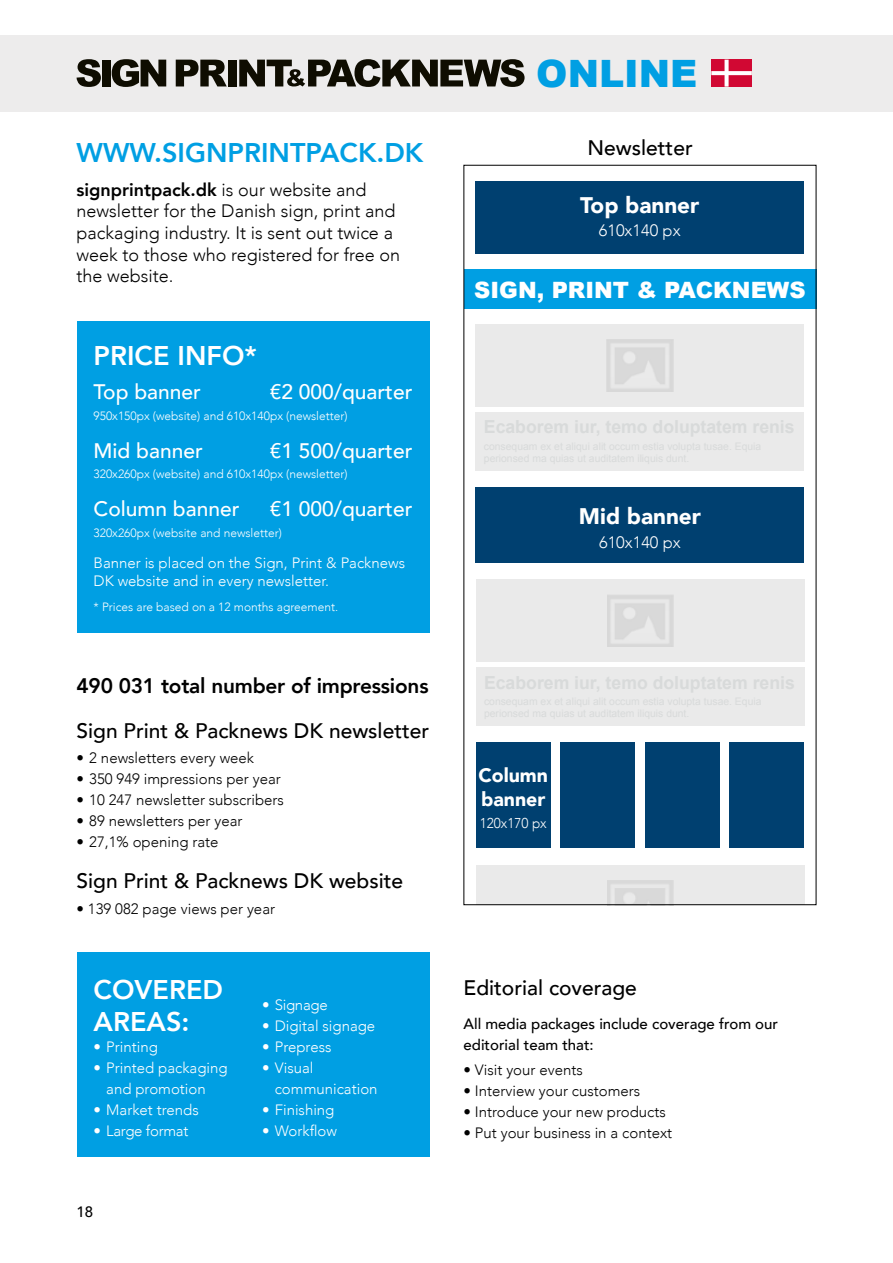
<style>
.page{position:relative;width:893px;height:1263px;background:#fff}
.page>*{position:absolute;margin:0;border:0;box-sizing:border-box;transform-origin:0 0}
.t1{font:900 37.65px "Arial";color:#009fe3}
.t2{font:800 27px/32.4px "Avenir";color:#fff}
.t3{font:800 27px "Avenir";color:#009fe3}
.t4{font:900 22.5px "Arial";color:#fff}
.t5{font:900 22.5px "Avenir";color:#fff}
.t6{font:500 21px "Avenir";color:#000}
.t7{font:500 21px "Avenir";color:#fff}
.t8{font:800 21px "Avenir";letter-spacing:-.01em;color:#000}
.t9{font:900 19.5px/23.4px "Avenir";color:#fff}
.t10{font:300 18px/21.6px "Avenir";color:#000}
.t11{font:300 16.5px "Avenir";color:#fff}
.t12{font:300 15px "Avenir";color:#000}
.t13{font:300 15px/21px "Avenir";color:#fff}
.t14{font:500 15px/21px "Avenir";color:#000}
.t15{font:300 15px "Avenir";letter-spacing:-.02em;color:#fff}
.t16{font:300 14.25px "Avenir";color:#fff;scale:.95 1}
.t17{font:300 12px "Avenir";color:#fff}
.s1{font-weight:800}
</style>
<div class="page">
<div style="left:77px;top:321px;width:352px;height:312px;background:#009fe3"></div>
<div style="left:77px;top:952px;width:352px;height:205px;background:#009fe3"></div>
<div style="left:476px;top:865px;width:328px;height:40px;background:#eaeaea"></div>
<div style="left:476px;top:742px;width:75px;height:106px;background:#004070"></div>
<div style="left:560px;top:742px;width:75px;height:106px;background:#004070"></div>
<div style="left:645px;top:742px;width:75px;height:106px;background:#004070"></div>
<div style="left:730px;top:742px;width:74px;height:106px;background:#004070"></div>
<div style="left:476px;top:667px;width:328px;height:58px;background:#eaeaea"></div>
<div style="left:476px;top:580px;width:328px;height:82px;background:#eaeaea"></div>
<div style="left:464px;top:269px;width:352px;height:39px;background:#009fe3"></div>
<div style="left:476px;top:181px;width:328px;height:73px;background:#004070"></div>
<div style="left:476px;top:487px;width:328px;height:76px;background:#004070"></div>
<div style="left:476px;top:412px;width:328px;height:58px;background:#eaeaea"></div>
<div style="left:476px;top:324px;width:328px;height:82px;background:#eaeaea"></div>
<div style="left:0;top:35px;width:893px;height:76px;background:#edecec"></div>
<svg style="left:711px;top:60px;width:41px;height:27px"></svg>
<svg style="left:77px;top:59px;width:24px;height:28px"></svg>
<div style="left:102px;top:60px;width:8px;height:26px;background:#0f0d01"></div>
<svg style="left:112px;top:59px;width:54px;height:28px"></svg>
<svg style="left:176px;top:60px;width:51px;height:26px"></svg>
<div style="left:228px;top:60px;width:9px;height:26px;background:#0f0d01"></div>
<svg style="left:239px;top:59px;width:286px;height:28px"></svg>
<h2 class="t3" style="left:77px;top:131px;width:348px">WWW.SIGNPRINTPACK.DK</h2>
<p class="t10" style="left:77px;top:179px;width:325px"><span class="s1">signprintpack.dk</span> is our website and newsletter for the Danish sign, print and packaging industry. It is sent out twice a week to those who registered for free on the website.</p>
<h2 class="t2" style="left:94px;top:340px;width:165px">PRICE INFO*</h2>
<h3 class="t7" style="left:94px;top:374px;width:109px">Top banner</h3>
<h3 class="t7" style="left:270px;top:374px;width:144px">€2 000/quarter</h3>
<p class="t17" style="left:94px;top:408px;width:256px">950x150px (website) and 610x140px (newsletter)</p>
<h3 class="t7" style="left:94px;top:432px;width:111px">Mid banner</h3>
<h3 class="t7" style="left:270px;top:432px;width:144px">€1 500/quarter</h3>
<p class="t17" style="left:94px;top:467px;width:256px">320x260px (website) and 610x140px (newsletter)</p>
<h3 class="t7" style="left:94px;top:491px;width:147px">Column banner</h3>
<h3 class="t7" style="left:270px;top:491px;width:144px">€1 000/quarter</h3>
<p class="t17" style="left:94px;top:526px;width:190px">320x260px (website and newsletter)</p>
<p class="t13" style="left:94px;top:554px;width:313px;line-height:18px">Banner is placed on the Sign, Print &amp; Packnews<br>DK website and in every newsletter.</p>
<p class="t17" style="left:94px;top:600px;width:246px">* Prices are based on a 12 months agreement.</p>
<h3 class="t8" style="left:77px;top:669px;width:353px">490 031 total number of impressions</h3>
<h3 class="t6" style="left:77px;top:712px;width:354px">Sign Print &amp; Packnews DK newsletter</h3>
<p class="t12" style="left:77px;top:749px;width:179px">• 2 newsletters every week</p>
<p class="t12" style="left:77px;top:770px;width:206px">• 350 949 impressions per year</p>
<p class="t12" style="left:77px;top:791px;width:209px">• 10 247 newsletter subscribers</p>
<p class="t12" style="left:77px;top:812px;width:167px">• 89 newsletters per year</p>
<p class="t12" style="left:77px;top:833px;width:144px">• 27,1% opening rate</p>
<h3 class="t6" style="left:77px;top:863px;width:328px">Sign Print &amp; Packnews DK website</h3>
<p class="t12" style="left:77px;top:899px;width:200px">• 139 082 page views per year</p>
<h2 class="t2" style="left:94px;top:973px;width:131px">COVERED<br>AREAS:</h2>
<p class="t13" style="left:94px;top:1036px;width:66px">• Printing</p>
<p class="t13" style="left:106px;top:1057px;width:123px;text-indent:-13px">• Printed packaging and promotion</p>
<p class="t13" style="left:94px;top:1099px;width:107px">• Market trends</p>
<p class="t15" style="left:94px;top:1122px;width:96px">• Large format</p>
<p class="t14" style="left:77px;top:1201px;width:18px">18</p>
<p class="t15" style="left:262px;top:996px;width:67px">• Signage</p>
<p class="t13" style="left:262px;top:1015px;width:115px">• Digital signage</p>
<p class="t13" style="left:262px;top:1036px;width:71px">• Prepress</p>
<p class="t13" style="left:275px;top:1057px;width:104px;text-indent:-13px">• Visual communication</p>
<p class="t13" style="left:262px;top:1099px;width:74px">• Finishing</p>
<p class="t13" style="left:262px;top:1120px;width:77px">• Workflow</p>
<h1 class="t1" style="left:536px;top:46px;width:163px">ONLINE</h1>
<h3 class="t6" style="left:587px;top:129px;width:107px">Newsletter</h3>
<h3 class="t5" style="left:580px;top:186px;width:121px">Top banner</h3>
<p class="t11" style="left:599px;top:221px;width:83px">610x140 px</p>
<h3 class="t4" style="left:474px;top:273px;width:333px">SIGN, PRINT &amp; PACKNEWS</h3>
<h3 class="t5" style="left:579px;top:497px;width:124px">Mid banner</h3>
<p class="t11" style="left:599px;top:533px;width:83px">610x140 px</p>
<h3 class="t9" style="left:478px;top:763px;width:71px">Column banner</h3>
<p class="t16" style="left:480px;top:815px;width:72px">120x170 px</p>
<h3 class="t6" style="left:463px;top:969px;width:175px">Editorial coverage</h3>
<p class="t14" style="left:463px;top:1012px;width:316px">All media packages include coverage from our editorial team that:</p>
<p class="t12" style="left:463px;top:1061px;width:121px">• Visit your events</p>
<p class="t12" style="left:463px;top:1082px;width:178px">• Interview your customers</p>
<p class="t12" style="left:463px;top:1103px;width:204px">• Introduce your new products</p>
<p class="t12" style="left:463px;top:1124px;width:210px">• Put your business in a context</p>
</div>
